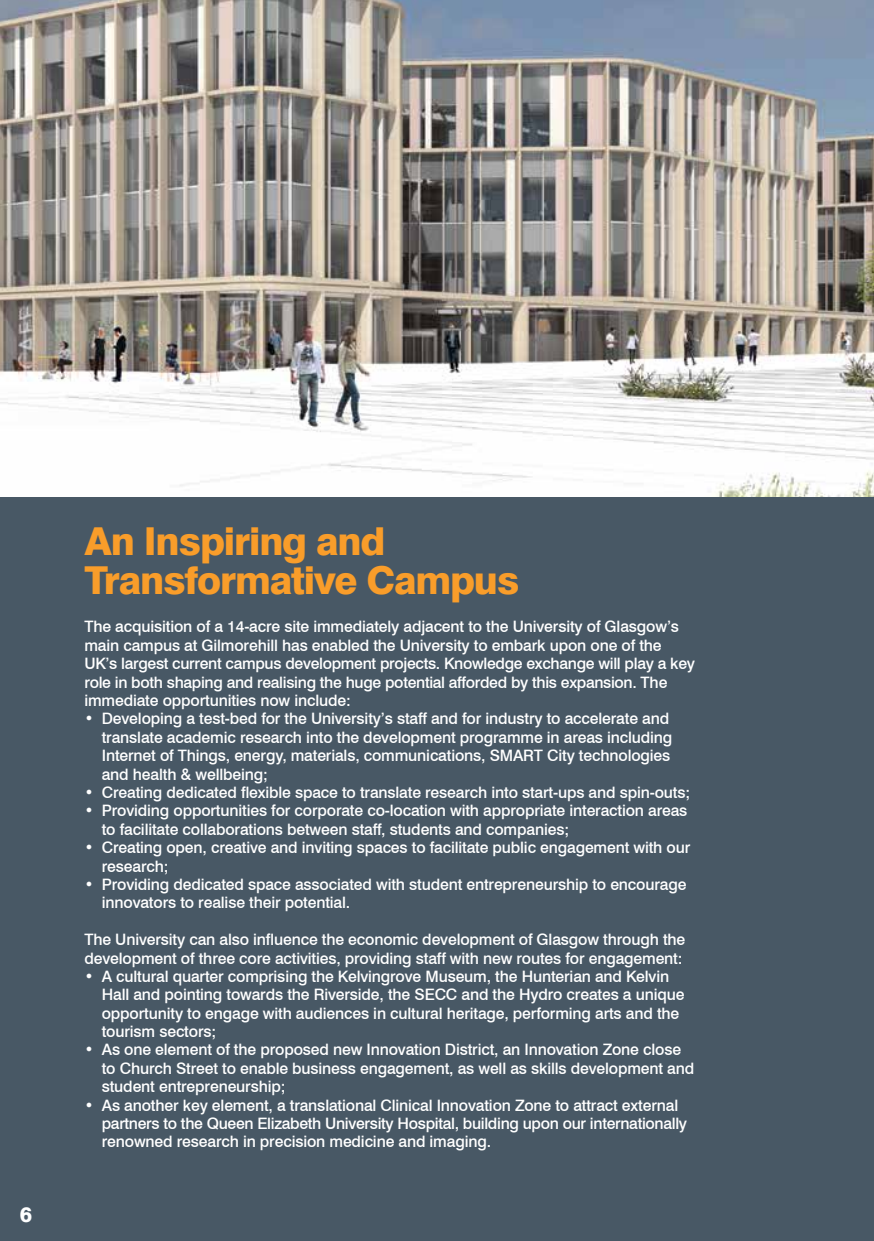
<style>
.page{position:relative;width:874px;height:1241px;background:#fff}
.page>*{position:absolute;margin:0;border:0;box-sizing:border-box;transform-origin:0 0}
.t1{font:800 38.5px/38.5px "Swiss 721 BT";letter-spacing:-.03em;color:#f99d2a}
.t2{font:800 21px "Swiss 721 BT";color:#fff}
.t3{font:500 15.75px/18.4px "Swiss 721 BT";letter-spacing:-.01em;color:#fff}
</style>
<div class="page">
<div style="left:0;top:496px;width:873px;height:744px;background:#485865"></div>
<img style="left:0;top:0;width:873px;height:496px">
<h2 class="t2" style="left:20px;top:1201px;width:14px">6</h2>
<h1 class="t1" style="left:84px;top:522px;width:436px">An Inspiring and<br>Transformative Campus</h1>
<p class="t3" style="left:84px;top:617px;width:611px">The acquisition of a 14-acre site immediately adjacent to the University of Glasgow’s main campus at Gilmorehill has enabled the University to embark upon one of the UK’s largest current campus development projects. Knowledge exchange will play a key role in both shaping and realising the huge potential afforded by this expansion. The immediate opportunities now include:</p>
<p class="t3" style="left:102px;top:709px;width:572px;text-indent:-17px">• Developing a test-bed for the University’s staff and for industry to accelerate and translate academic research into the development programme in areas including Internet of Things, energy, materials, communications, SMART City technologies and health &amp; wellbeing;</p>
<p class="t3" style="left:84px;top:783px;width:607px">• Creating dedicated flexible space to translate research into start-ups and spin-outs;</p>
<p class="t3" style="left:102px;top:801px;width:587px;text-indent:-17px">• Providing opportunities for corporate co-location with appropriate interaction areas to facilitate collaborations between staff, students and companies;</p>
<p class="t3" style="left:102px;top:838px;width:589px;text-indent:-17px">• Creating open, creative and inviting spaces to facilitate public engagement with our research;</p>
<p class="t3" style="left:102px;top:874px;width:586px;text-indent:-17px">• Providing dedicated space associated with student entrepreneurship to encourage innovators to realise their potential.</p>
<p class="t3" style="left:84px;top:930px;width:602px">The University can also influence the economic development of Glasgow through the development of three core activities, providing staff with new routes for engagement:</p>
<p class="t3" style="left:102px;top:966px;width:584px;text-indent:-17px">• A cultural quarter comprising the Kelvingrove Museum, the Hunterian and Kelvin Hall and pointing towards the Riverside, the SECC and the Hydro creates a unique opportunity to engage with audiences in cultural heritage, performing arts and the tourism sectors;</p>
<p class="t3" style="left:102px;top:1040px;width:593px;text-indent:-17px">• As one element of the proposed new Innovation District, an Innovation Zone close to Church Street to enable business engagement, as well as skills development and student entrepreneurship;</p>
<p class="t3" style="left:102px;top:1095px;width:586px;text-indent:-17px">• As another key element, a translational Clinical Innovation Zone to attract external partners to the Queen Elizabeth University Hospital, building upon our internationally renowned research in precision medicine and imaging.</p>
</div>
